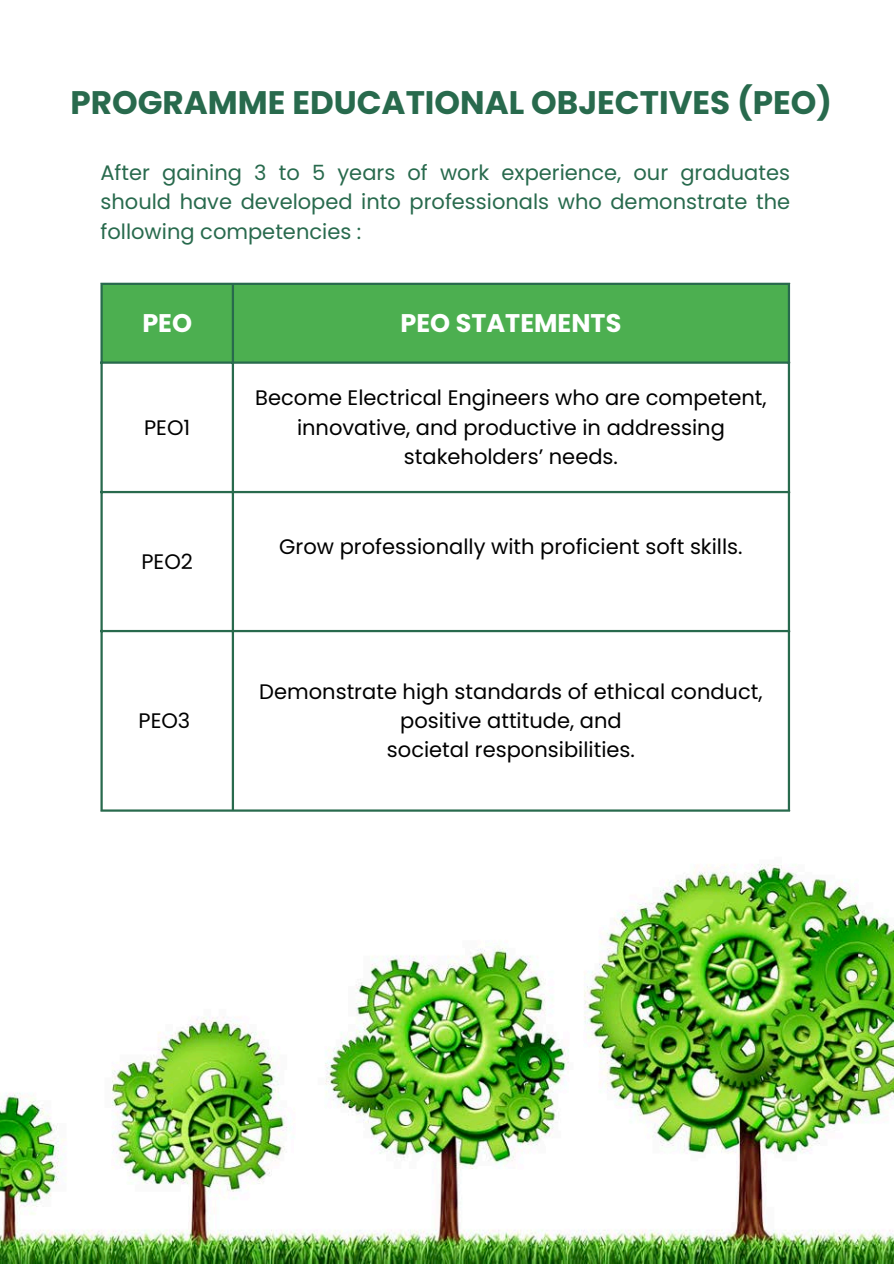
<style>
.page{position:relative;width:894px;height:1264px;background:#fff}
.page>*{position:absolute;margin:0;border:0;box-sizing:border-box;transform-origin:0 0}
.t1{font:700 32.55px "Poppins";color:#286a4d}
.t2{font:700 25.5px "Poppins";color:#fff}
.t3{font:21px/29.2px "Poppins";color:#000;text-align:center}
.t4{font:21px/29.2px "Poppins";color:#286a4d;text-align:justify}
</style>
<div class="page">
<div style="left:103px;top:285px;width:684px;height:76px;background:#4caf50"></div>
<hr style="left:100px;top:285px;width:3px;height:524px;background:#286a4d">
<hr style="left:232px;top:285px;width:2px;height:524px;background:#286a4d">
<hr style="left:787px;top:285px;width:2px;height:524px;background:#286a4d">
<hr style="left:100px;top:283px;width:689px;height:2px;background:#286a4d">
<hr style="left:100px;top:361px;width:689px;height:3px;background:#286a4d">
<hr style="left:100px;top:491px;width:689px;height:2px;background:#286a4d">
<hr style="left:100px;top:630px;width:689px;height:2px;background:#286a4d">
<hr style="left:100px;top:809px;width:689px;height:2px;background:#286a4d">
<img style="left:0;top:864px;width:893px;height:398px">
<h1 class="t1" style="left:70px;top:79px;width:762px">PROGRAMME EDUCATIONAL OBJECTIVES (PEO)</h1>
<p class="t4" style="left:100px;top:158px;width:691px">After gaining 3 to 5 years of work experience, our graduates should have developed into professionals who demonstrate the following competencies :</p>
<p class="t2" style="left:142px;top:305px;width:51px">PEO</p>
<p class="t2" style="left:400px;top:305px;width:222px">PEO STATEMENTS</p>
<p class="t3" style="left:144px;top:412px;width:48px">PEO1</p>
<p class="t3" style="left:141px;top:546px;width:53px">PEO2</p>
<p class="t3" style="left:138px;top:706px;width:53px">PEO3</p>
<p class="t3" style="left:255px;top:383px;width:512px">Become Electrical Engineers who are competent, innovative, and productive in addressing stakeholders’ needs.</p>
<p class="t3" style="left:279px;top:532px;width:465px">Grow professionally with proficient soft skills.</p>
<p class="t3" style="left:259px;top:676px;width:504px">Demonstrate high standards of ethical conduct, positive attitude, and<br>societal responsibilities.</p>
</div>
